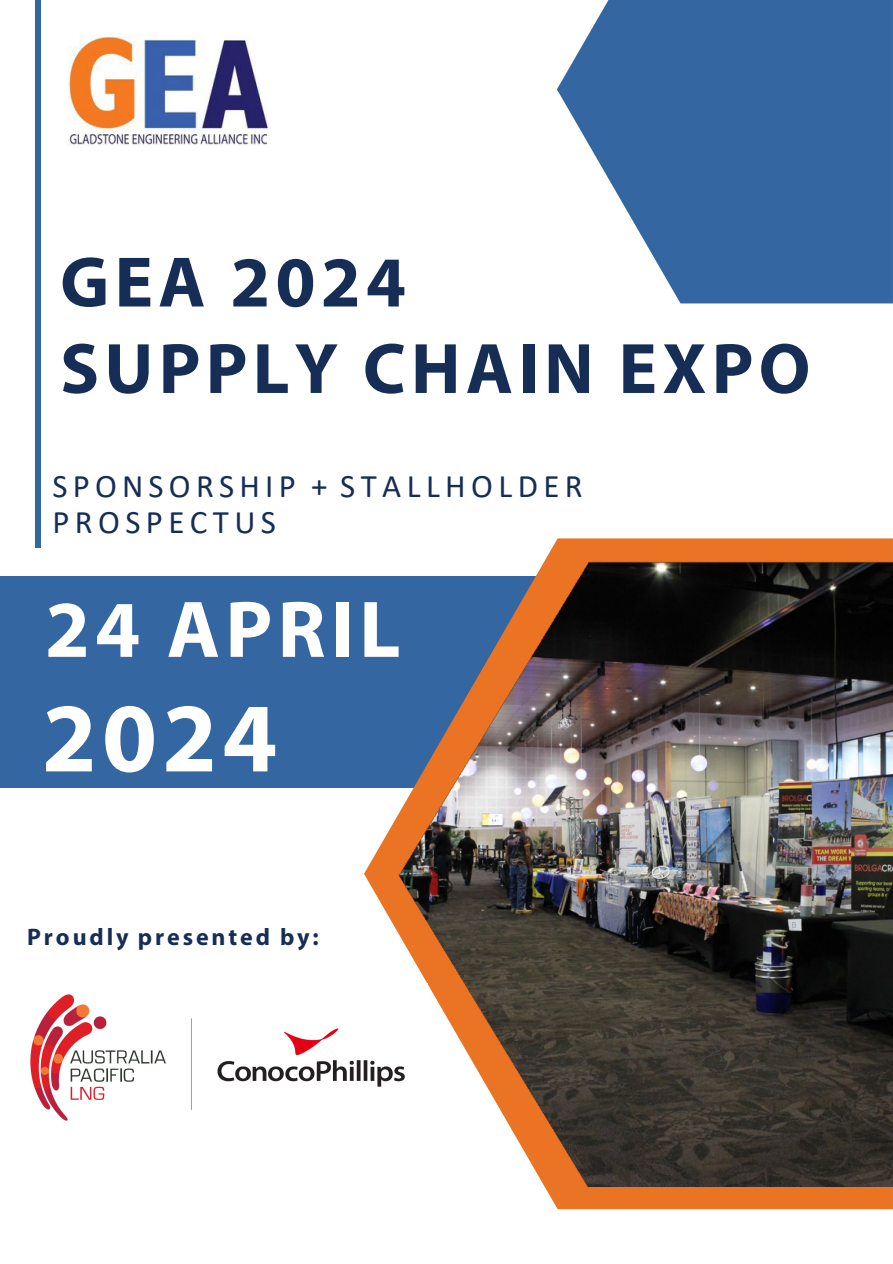
<style>
.page{position:relative;width:893px;height:1264px;background:#fff}
.page>*{position:absolute;margin:0;border:0;box-sizing:border-box;transform-origin:0 0}
.t1{font:700 99px "Myriad Pro";color:#fff}
.t2{font:700 81px "Myriad Pro";letter-spacing:.065em;color:#fff}
.t3{font:700 72px/86.4px "Myriad Pro";letter-spacing:.07em;color:#162e56}
.t4{font:33px/36px "Calibri";letter-spacing:.165em;color:#162e56}
.t5{font:700 24px "Myriad Pro";letter-spacing:.12em;color:#162e56}
</style>
<div class="page">
<div style="left:0;top:576px;width:640px;height:211px;background:#3466a1"></div>
<svg style="left:364px;top:538px;width:528px;height:670px"></svg>
<img style="left:398px;top:561px;width:494px;height:624px">
<svg style="left:557px;top:0;width:335px;height:303px;fill:#3466a1"></svg>
<div style="left:35px;top:0;width:5px;height:547px;background:#3466a1"></div>
<img style="left:68px;top:35px;width:200px;height:111px">
<img style="left:30px;top:982px;width:397px;height:161px">
<p class="t3" style="left:60px;top:236px;width:751px">GEA 2024<br>SUPPLY CHAIN EXPO</p>
<p class="t4" style="left:52px;top:467px;width:531px">SPONSORSHIP + STALLHOLDER<br>PROSPECTUS</p>
<p class="t2" style="left:45px;top:576px;width:357px">24 APRIL</p>
<p class="t1" style="left:42px;top:673px;width:237px">2024</p>
<p class="t5" style="left:27px;top:920px;width:293px">Proudly presented by:</p>
</div>
